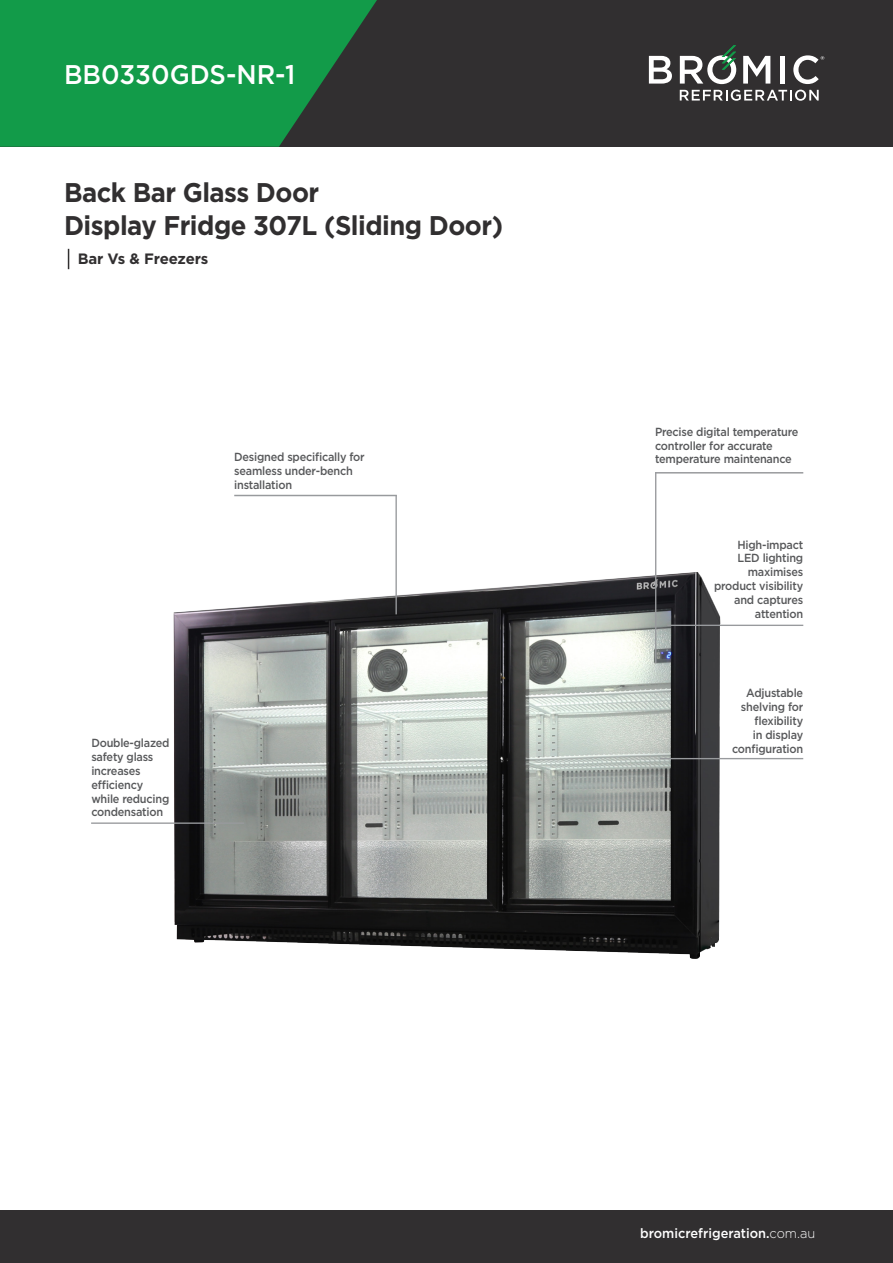
<style>
.page{position:relative;width:893px;height:1263px;background:#fff}
.page>*{position:absolute;margin:0;border:0;box-sizing:border-box;transform-origin:0 0}
.t1{font:700 27px "Gotham";letter-spacing:-.02em;color:#312f30;scale:.95 1}
.t2{font:500 27px "Gotham";color:#fff;scale:.95 1}
.t3{font:700 15px "Gotham";letter-spacing:-.01em;color:#312f30}
.t4{font:500 13.5px "Gotham";color:#fff;scale:.95 1}
.t5{font:500 11.7px/13.8px "Gotham";letter-spacing:-.02em;color:#57585a;scale:.93 1}
.s1{font-weight:300}
</style>
<div class="page">
<div style="left:0;top:0;width:893px;height:147px;background:#312f30"></div>
<svg style="left:0;top:0;width:377px;height:147px;background:#158e46"></svg>
<div style="left:0;top:1211px;width:893px;height:52px;background:#312f30"></div>
<img style="left:173px;top:512px;width:555px;height:447px">
<hr style="left:91px;top:822px;width:153px;height:2px;background:#989a9d">
<hr style="left:667px;top:625px;width:136px;height:1px;background:#989a9d">
<hr style="left:395px;top:495px;width:2px;height:119px;background:#989a9d">
<hr style="left:234px;top:495px;width:163px;height:1px;background:#989a9d">
<hr style="left:660px;top:758px;width:143px;height:1px;background:#989a9d">
<hr style="left:655px;top:472px;width:1px;height:191px;background:#989a9d">
<hr style="left:655px;top:472px;width:148px;height:1px;background:#989a9d">
<svg style="left:649px;top:56px;width:23px;height:28px"></svg>
<svg style="left:743px;top:56px;width:27px;height:28px"></svg>
<div style="left:780px;top:56px;width:5px;height:28px;background:#fff"></div>
<svg style="left:793px;top:55px;width:31px;height:29px"></svg>
<svg style="left:680px;top:45px;width:56px;height:39px"></svg>
<svg style="left:680px;top:90px;width:139px;height:11px"></svg>
<svg style="left:68px;top:249px;width:1px;height:20px"></svg>
<p class="t2" style="left:64px;top:57px;width:245px">BB0330GDS-NR-1</p>
<p class="t1" style="left:64px;top:175px;width:270px">Back Bar Glass Door</p>
<p class="t1" style="left:64px;top:208px;width:464px">Display Fridge 307L (Sliding Door)</p>
<p class="t3" style="left:78px;top:249px;width:132px">Bar Vs &amp; Freezers</p>
<p class="t5" style="left:234px;top:450px;width:142px">Designed specifically for seamless under-bench installation</p>
<p class="t5" style="left:91px;top:736px;width:86px">Double-glazed safety glass increases efficiency while reducing condensation</p>
<p class="t5" style="left:655px;top:424px;width:156px">Precise digital temperature controller for accurate temperature maintenance</p>
<p class="t5" style="left:714px;top:537px;width:97px;text-align:right">High-impact<br>LED lighting maximises product visibility and captures attention</p>
<p class="t5" style="left:732px;top:686px;width:78px;text-align:right">Adjustable shelving for flexibility<br>in display configuration</p>
<p class="t4" style="left:640px;top:1224px;width:186px">bromicrefrigeration.<span class="s1">com.au</span></p>
</div>
